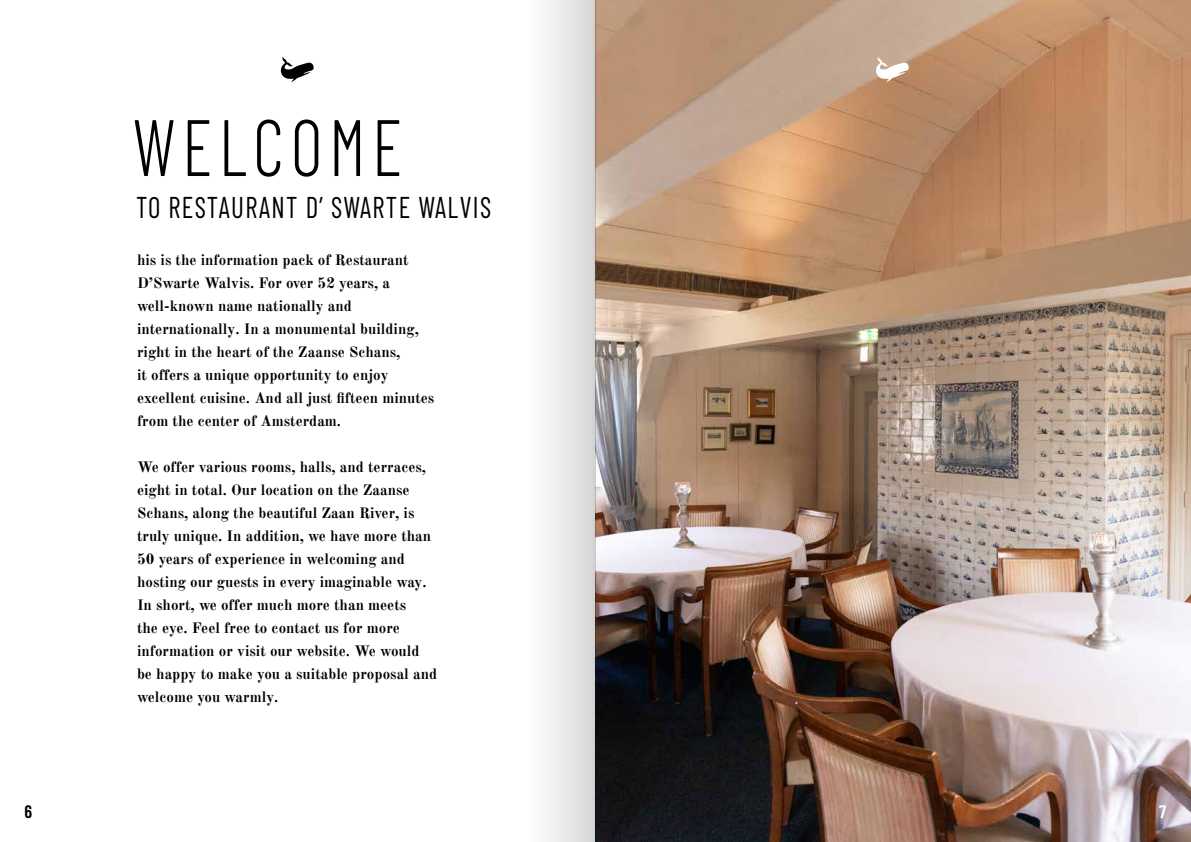
<style>
.page{position:relative;width:1191px;height:842px;background:#fff}
.page>*{position:absolute;margin:0;border:0;box-sizing:border-box;transform-origin:0 0}
.t1{font:300 79.8px "Barlow Condensed";letter-spacing:.09em;color:#000;scale:.89 1}
.t2{font:30px "Barlow Condensed";letter-spacing:.05em;color:#000;scale:.9 1}
.t3{font:600 18px "Barlow Condensed";color:#000}
.t4{font:600 18px "Barlow Condensed";color:#fff}
.t5{font:700 15px/23px "Old Standard TT";color:#000}
</style>
<div class="page">
<img style="left:596px;top:0;width:595px;height:842px">
<svg style="left:280px;top:57px;width:34px;height:25px"></svg>
<svg style="left:875px;top:57px;width:35px;height:25px"></svg>
<div style="left:527px;top:0;width:68px;height:842px;background:linear-gradient(to right,#fff,#d6d6d6)"></div>
<h1 class="t1" style="left:133px;top:90px;width:305px">WELCOME</h1>
<h2 class="t2" style="left:136px;top:186px;width:396px">TO RESTAURANT D’ SWARTE WALVIS</h2>
<p class="t5" style="left:137px;top:247px;width:299px">his is the information pack of Restaurant D’Swarte Walvis. For over 52 years, a well-known name nationally and internationally. In a monumental building, right in the heart of the Zaanse Schans,<br>it offers a unique opportunity to enjoy excellent cuisine. And all just fifteen minutes from the center of Amsterdam.</p>
<p class="t5" style="left:137px;top:454px;width:301px">We offer various rooms, halls, and terraces, eight in total. Our location on the Zaanse Schans, along the beautiful Zaan River, is truly unique. In addition, we have more than 50 years of experience in welcoming and hosting our guests in every imaginable way.<br>In short, we offer much more than meets<br>the eye. Feel free to contact us for more information or visit our website. We would be happy to make you a suitable proposal and welcome you warmly.</p>
<p class="t3" style="left:24px;top:798px;width:9px">6</p>
<p class="t4" style="left:1159px;top:798px;width:9px">7</p>
</div>
